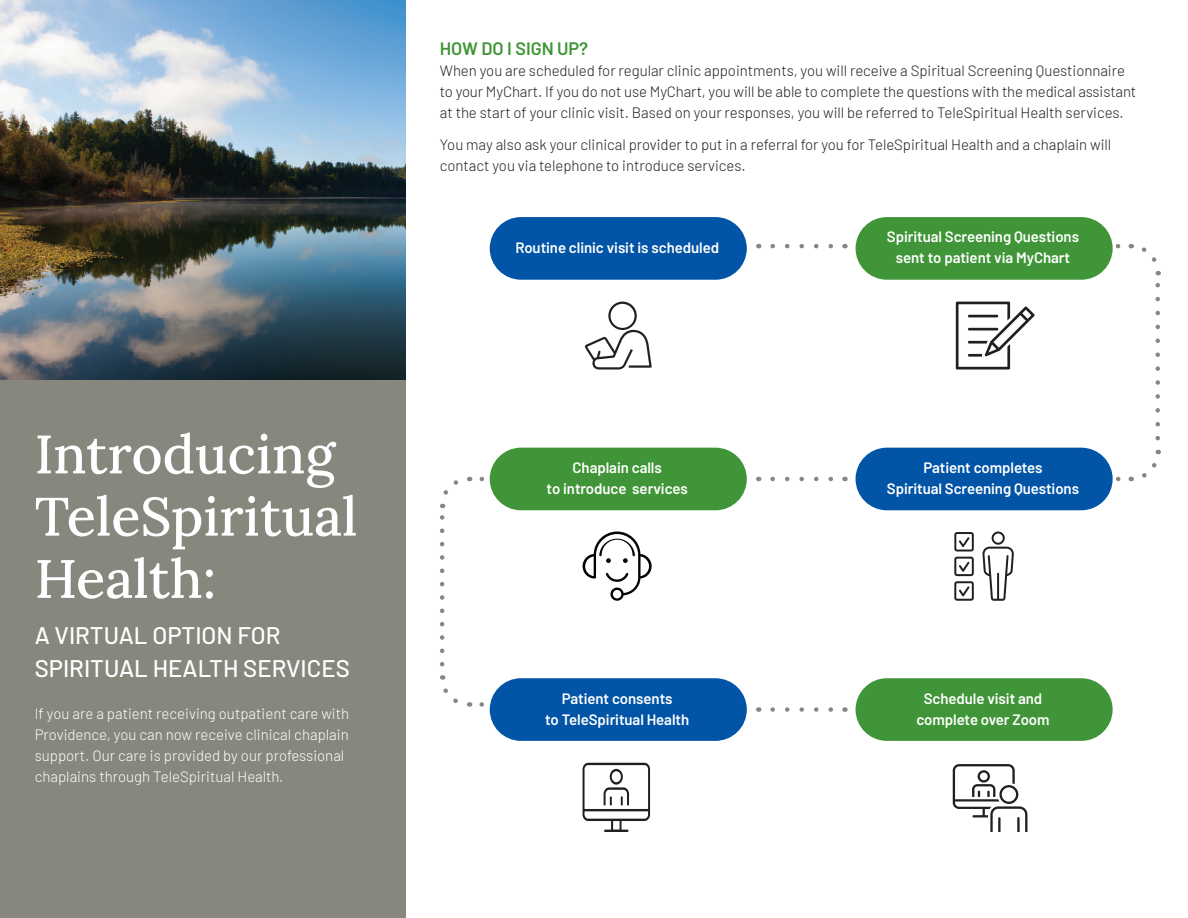
<style>
.page{position:relative;width:1188px;height:918px;background:#fff}
.page>*{position:absolute;margin:0;border:0;box-sizing:border-box;transform-origin:0 0}
.t1{font:500 54px/62.2px "Lora";color:#fff}
.t2{font:500 24px/33px "Barlow";color:#fff}
.t3{font:600 18px "Barlow";letter-spacing:-.005em;color:#3f9537}
.t4{font:300 15px/21px "Barlow";letter-spacing:-.005em;color:#231f20}
.t5{font:600 15px/21px "Barlow";letter-spacing:-.005em;color:#fff;text-align:center}
.t6{font:300 15px/21px "Barlow";color:#fff}
</style>
<div class="page">
<svg style="left:469px;top:702px;width:13px;height:5px"></svg>
<svg style="left:440px;top:675px;width:18px;height:28px"></svg>
<svg style="left:440px;top:476px;width:30px;height:188px"></svg>
<svg style="left:1142px;top:450px;width:19px;height:28px"></svg>
<svg style="left:1131px;top:243px;width:29px;height:195px"></svg>
<div style="left:0;top:0;width:405px;height:918px;background:#87877e"></div>
<img style="left:0;top:0;width:405px;height:379px">
<div style="left:490px;top:217px;width:257px;height:63px;background:#0154a6;border-radius:31px"></div>
<div style="left:856px;top:217px;width:257px;height:63px;background:#3f9537;border-radius:31px"></div>
<div style="left:856px;top:448px;width:257px;height:62px;background:#0154a6;border-radius:31px"></div>
<div style="left:490px;top:448px;width:257px;height:62px;background:#3f9537;border-radius:31px"></div>
<svg style="left:773px;top:244px;width:60px;height:4px"></svg>
<svg style="left:773px;top:477px;width:60px;height:4px"></svg>
<svg style="left:583px;top:763px;width:67px;height:69px"></svg>
<svg style="left:585px;top:302px;width:67px;height:68px"></svg>
<svg style="left:956px;top:302px;width:79px;height:68px"></svg>
<svg style="left:954px;top:532px;width:60px;height:69px"></svg>
<svg style="left:583px;top:532px;width:69px;height:69px"></svg>
<div style="left:490px;top:678px;width:257px;height:63px;background:#0154a6;border-radius:31px"></div>
<div style="left:856px;top:678px;width:257px;height:63px;background:#3f9537;border-radius:31px"></div>
<svg style="left:773px;top:707px;width:60px;height:5px"></svg>
<svg style="left:953px;top:764px;width:74px;height:68px"></svg>
<h1 class="t1" style="left:35px;top:419px;width:324px">Introducing<br>TeleSpiritual<br>Health:</h1>
<h2 class="t2" style="left:35px;top:617px;width:317px">A VIRTUAL OPTION FOR<br>SPIRITUAL HEALTH SERVICES</h2>
<p class="t6" style="left:35px;top:702px;width:316px">If you are a patient receiving outpatient care with Providence, you can now receive clinical chaplain support. Our care is provided by our professional chaplains through TeleSpiritual Health.</p>
<p class="t3" style="left:440px;top:35px;width:150px">HOW DO I SIGN UP?</p>
<p class="t4" style="left:440px;top:59px;width:698px">When you are scheduled for regular clinic appointments, you will receive a Spiritual Screening Questionnaire to your MyChart. If you do not use MyChart, you will be able to complete the questions with the medical assistant at the start of your clinic visit. Based on your responses, you will be referred to TeleSpiritual Health services.</p>
<p class="t4" style="left:440px;top:133px;width:673px">You may also ask your clinical provider to put in a referral for you for TeleSpiritual Health and a chaplain will contact you via telephone to introduce services.</p>
<p class="t5" style="left:515px;top:236px;width:205px">Routine clinic visit is scheduled</p>
<p class="t5" style="left:887px;top:225px;width:194px">Spiritual Screening Questions sent to patient via MyChart</p>
<p class="t5" style="left:547px;top:456px;width:143px">Chaplain calls<br>to introduce services</p>
<p class="t5" style="left:887px;top:456px;width:194px">Patient completes<br>Spiritual Screening Questions</p>
<p class="t5" style="left:545px;top:686px;width:145px">Patient consents<br>to TeleSpiritual Health</p>
<p class="t5" style="left:916px;top:686px;width:135px">Schedule visit and complete over Zoom</p>
</div>
